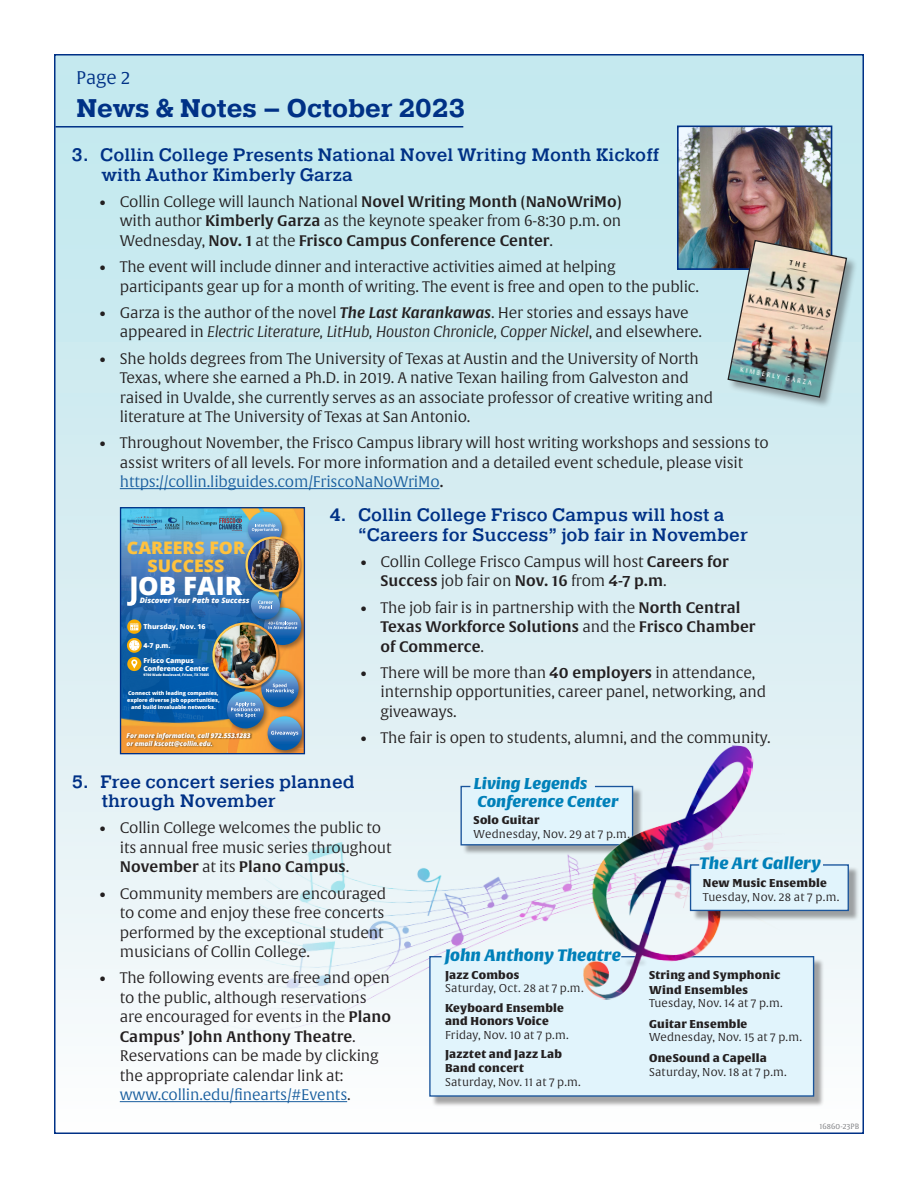
<style>
.page{position:relative;width:918px;height:1188px;background:#fff}
.page>*{position:absolute;margin:0;border:0;box-sizing:border-box;transform-origin:0 0}
.t1{font:700 25.5px "Pragmatica Slab";color:#003186}
.t2{font:800 25.2px "Open Sans";color:#fff}
.t3{font:500 18px/19.5px "Pragmatica Slab";letter-spacing:.005em;color:#003186}
.t4{font:18px "Alverata Lt";color:#003186}
.t5{font:800 17.25px/18px "Open Sans";color:#ffc23d;text-align:center}
.t6{font:italic 16.2px "Alverata Bl";color:#0080b9}
.t7{font:italic 15.45px/18px "Alverata Bl";color:#0080b9}
.t8{font:15px/19.5px "Alverata Lt";letter-spacing:-.01em;color:#231f20}
.t9{font:15px/19.5px "Alverata Sb";letter-spacing:.005em;color:#231f20}
.t10{font:11.25px/13.6px "Alverata Lt";letter-spacing:.01em;color:#231f20}
.t11{font:11.25px/13.6px "Alverata Bl";letter-spacing:.02em;color:#231f20}
.t12{font:italic 800 7.5px "Open Sans";letter-spacing:-.01em;color:#fff}
.t13{font:7.5px "Alverata Lt";color:#7a7c7f}
.t14{font:800 6.9px/15px "Open Sans";letter-spacing:-.01em;color:#fff}
.t15{font:italic 800 6.6px/7.6px "Open Sans";letter-spacing:-.02em;color:#fff}
.t16{font:800 5.4px/6.9px "Open Sans";letter-spacing:-.01em;color:#fff;text-align:center}
.t17{font:800 3.45px "Open Sans";letter-spacing:-.01em;color:#fff}
.s1{font-family:"Alverata Sb"}
.s2{font-family:"Alverata Sb";font-style:italic}
.s3{font-style:italic}
.s4{color:#175d9e}
.s5{font-size:18px}
.s6{font-family:"Alverata Lt"}
.s7{font-family:"Alverata Bl"}
</style>
<div class="page">
<div style="left:55px;top:55px;width:808px;height:1077px;background:linear-gradient(to bottom,#bee6ec,#f8f9fb)"></div>
<hr style="left:56px;top:126px;width:407px;height:2px;background:#003186">
<hr style="left:120px;top:488px;width:320px;height:1px;background:#175d9e">
<img style="left:680px;top:129px;width:149px;height:138px">
<div style="left:677px;top:126px;width:155px;height:144px;border:2px solid #003186"></div>
<div style="left:728px;top:240px;width:130px;height:169px;background:#231f20;opacity:.4"></div>
<img style="left:727px;top:239px;width:121px;height:160px">
<img style="left:122px;top:509px;width:181px;height:243px">
<svg style="left:127px;top:619px;width:15px;height:52px"></svg>
<div style="left:265px;top:714px;width:39px;height:40px;background:#231f20;opacity:.5"></div>
<svg style="left:268px;top:716px;width:34px;height:34px"></svg>
<svg style="left:271px;top:731px;width:27px;height:5px"></svg>
<div style="left:224px;top:689px;width:47px;height:46px;background:#231f20;opacity:.5"></div>
<svg style="left:227px;top:691px;width:37px;height:37px"></svg>
<svg style="left:231px;top:702px;width:29px;height:16px"></svg>
<div style="left:259px;top:667px;width:45px;height:47px;background:#231f20;opacity:.5"></div>
<svg style="left:261px;top:670px;width:38px;height:37px"></svg>
<svg style="left:266px;top:683px;width:28px;height:10px"></svg>
<div style="left:261px;top:605px;width:43px;height:47px;background:#231f20;opacity:.5"></div>
<svg style="left:264px;top:608px;width:37px;height:37px"></svg>
<svg style="left:281px;top:621px;width:16px;height:8px"></svg>
<div style="left:248px;top:588px;width:39px;height:38px;background:#231f20;opacity:.5"></div>
<svg style="left:251px;top:590px;width:29px;height:29px"></svg>
<svg style="left:258px;top:601px;width:15px;height:8px"></svg>
<div style="left:245px;top:509px;width:44px;height:44px;background:#231f20;opacity:.5"></div>
<svg style="left:248px;top:512px;width:34px;height:34px"></svg>
<svg style="left:252px;top:524px;width:27px;height:8px"></svg>
<div style="left:245px;top:536px;width:58px;height:59px;background:#231f20;opacity:.4"></div>
<svg style="left:245px;top:537px;width:56px;height:55px"></svg>
<div style="left:247px;top:538px;width:52px;height:52px;background:#231f20;opacity:.75"></div>
<div style="left:212px;top:622px;width:69px;height:69px;background:#231f20;opacity:.4"></div>
<svg style="left:212px;top:622px;width:66px;height:66px"></svg>
<div style="left:214px;top:624px;width:62px;height:62px;background:#231f20;opacity:.48"></div>
<img style="left:219px;top:516px;width:23px;height:14px">
<img style="left:165px;top:516px;width:52px;height:13px">
<svg style="left:127px;top:516px;width:36px;height:14px"></svg>
<svg style="left:127px;top:577px;width:9px;height:29px"></svg>
<div style="left:126px;top:732px;width:127px;height:17px;background:#231f20;opacity:.6"></div>
<div style="left:120px;top:507px;width:185px;height:247px;border:1px solid #003186"></div>
<div style="left:431px;top:958px;width:393px;height:149px;background:#231f20;opacity:.4"></div>
<div style="left:429px;top:955px;width:386px;height:142px;background:#e1f4fc"></div>
<div style="left:462px;top:788px;width:181px;height:68px;background:#231f20;opacity:.4"></div>
<div style="left:460px;top:785px;width:122px;height:61px;background:#e1f4fc"></div>
<hr style="left:120px;top:1101px;width:227px;height:1px;background:#175d9e">
<img style="left:582px;top:738px;width:172px;height:269px">
<div style="left:692px;top:866px;width:167px;height:55px;background:#231f20;opacity:.4"></div>
<svg style="left:689px;top:864px;width:161px;height:48px;background:#d5e9f4"></svg>
<p class="t4" style="left:76px;top:67px;width:56px">Page 2</p>
<p class="t1" style="left:76px;top:94px;width:391px">News &amp; Notes – October 2023</p>
<p class="t3" style="left:102px;top:146px;width:559px;text-indent:-30px">3. Collin College Presents National Novel Writing Month Kickoff with Author Kimberly Garza</p>
<p class="t8" style="left:120px;top:192px;width:503px;text-align:justify;text-indent:-21px">• Collin College will launch National <span class="s1">Novel Writing Month (NaNoWriMo) </span>with author <span class="s1">Kimberly Garza</span> as the keynote speaker from 6-8:30 p.m. on Wednesday, <span class="s1">Nov. 1</span> at the <span class="s1">Frisco Campus Conference Center</span>.</p>
<p class="t8" style="left:120px;top:258px;width:581px;text-indent:-21px">• The event will include dinner and interactive activities aimed at helping participants gear up for a month of writing. The event is free and open to the public.</p>
<p class="t8" style="left:120px;top:303px;width:584px;text-indent:-21px">• Garza is the author of the novel <span class="s2">The Last Karankawas</span>. Her stories and essays have appeared in <span class="s3">Electric Literature, LitHub, Houston Chronicle, Copper Nickel</span>, and elsewhere.</p>
<p class="t8" style="left:120px;top:349px;width:595px;text-indent:-21px">• She holds degrees from The University of Texas at Austin and the University of North Texas, where she earned a Ph.D. in 2019. A native Texan hailing from Galveston and raised in Uvalde, she currently serves as an associate professor of creative writing and literature at The University of Texas at San Antonio.</p>
<p class="t8" style="left:120px;top:434px;width:650px;text-indent:-21px">• Throughout November, the Frisco Campus library will host writing workshops and sessions to assist writers of all levels. For more information and a detailed event schedule, please visit <span class="s4">https://collin.libguides.com/FriscoNaNoWriMo</span><span class="s5">.</span></p>
<p class="t5" style="left:127px;top:538px;width:120px">CAREERS FOR<br>SUCCESS</p>
<p class="t2" style="left:138px;top:566px;width:106px">OB FAIR</p>
<p class="t12" style="left:140px;top:595px;width:111px">Discover Your Path to Success</p>
<p class="t14" style="left:144px;top:618px;width:64px">Thursday, Nov. 16</p>
<p class="t14" style="left:144px;top:638px;width:52px">4-7 p.m.<br>Frisco Campus</p>
<p class="t14" style="left:144px;top:660px;width:67px">Conference Center</p>
<p class="t17" style="left:144px;top:672px;width:67px">9700 Wade Boulevard, Frisco, TX 75035</p>
<p class="t16" style="left:127px;top:689px;width:94px">Connect with leading companies, explore diverse job opportunities, and build invaluable networks.</p>
<p class="t15" style="left:127px;top:731px;width:126px">For more information, call 972.553.1283 or email kscott@collin.edu.</p>
<p class="t3" style="left:358px;top:506px;width:391px;text-indent:-28px">4. Collin College Frisco Campus will host a “Careers for Success” job fair in November</p>
<p class="t8" style="left:381px;top:552px;width:350px;text-indent:-21px">• Collin College Frisco Campus will host <span class="s1">Careers for<br>Success</span> job fair on <span class="s1">Nov. 16</span> from <span class="s1">4-7 p.m</span>.</p>
<p class="t9" style="left:381px;top:598px;width:376px;text-indent:-21px"><span class="s6">• The job fair is in partnership with the</span> North Central<br>Texas Workforce Solutions <span class="s6">and the</span> Frisco Chamber of Commerce<span class="s6">.</span></p>
<p class="t8" style="left:381px;top:663px;width:387px;text-indent:-21px">• There will be more than <span class="s1">40 employers</span> in attendance, internship opportunities, career panel, networking, and giveaways.</p>
<p class="t8" style="left:360px;top:729px;width:412px">• The fair is open to students, alumni, and the community.</p>
<p class="t3" style="left:102px;top:772px;width:255px;text-indent:-30px">5. Free concert series planned through November</p>
<p class="t8" style="left:120px;top:819px;width:273px;text-indent:-21px">• Collin College welcomes the public to its annual free music series throughout<br><span class="s1">November</span> at its <span class="s1">Plano Campus</span>.</p>
<p class="t8" style="left:120px;top:884px;width:268px;text-indent:-21px">• Community members are encouraged to come and enjoy these free concerts performed by the exceptional student musicians of Collin College.</p>
<p class="t8" style="left:120px;top:969px;width:273px;text-indent:-21px">• The following events are free and open to the public, although reservations are encouraged for events in the <span class="s1">Plano Campus’ John Anthony Theatre</span>.<br>Reservations can be made by clicking the appropriate calendar link at: <span class="s4">www.collin.edu/finearts/#Events</span>.</p>
<p class="t7" style="left:474px;top:775px;width:146px">Living Legends<br>Conference Center</p>
<p class="t10" style="left:474px;top:814px;width:158px"><span class="s7">Solo Guitar<br></span>Wednesday, Nov. 29 at 7 p.m.</p>
<p class="t6" style="left:445px;top:944px;width:178px">John Anthony Theatre</p>
<p class="t11" style="left:445px;top:968px;width:76px">Jazz Combos</p>
<p class="t10" style="left:445px;top:982px;width:140px">Saturday, Oct. 28 at 7 p.m.</p>
<p class="t11" style="left:445px;top:1001px;width:120px">Keyboard Ensemble and Honors Voice</p>
<p class="t10" style="left:445px;top:1029px;width:125px">Friday, Nov. 10 at 7 p.m.</p>
<p class="t11" style="left:445px;top:1048px;width:118px">Jazztet and Jazz Lab<br>Band concert</p>
<p class="t10" style="left:445px;top:1075px;width:137px">Saturday, Nov. 11 at 7 p.m.</p>
<p class="t6" style="left:700px;top:853px;width:123px">The Art Gallery</p>
<p class="t11" style="left:703px;top:876px;width:125px">New Music Ensemble</p>
<p class="t10" style="left:703px;top:890px;width:138px">Tuesday, Nov. 28 at 7 p.m.</p>
<p class="t11" style="left:649px;top:967px;width:133px;line-height:15px">String and Symphonic<br>Wind Ensembles</p>
<p class="t10" style="left:649px;top:997px;width:135px">Tuesday, Nov. 14 at 7 p.m.</p>
<p class="t11" style="left:649px;top:1017px;width:100px">Guitar Ensemble</p>
<p class="t10" style="left:649px;top:1031px;width:155px">Wednesday, Nov. 15 at 7 p.m.</p>
<p class="t11" style="left:649px;top:1051px;width:119px">OneSound a Capella</p>
<p class="t10" style="left:649px;top:1065px;width:139px">Saturday, Nov. 18 at 7 p.m.</p>
<p class="t13" style="left:820px;top:1121px;width:41px">16860-23PB</p>
</div>
